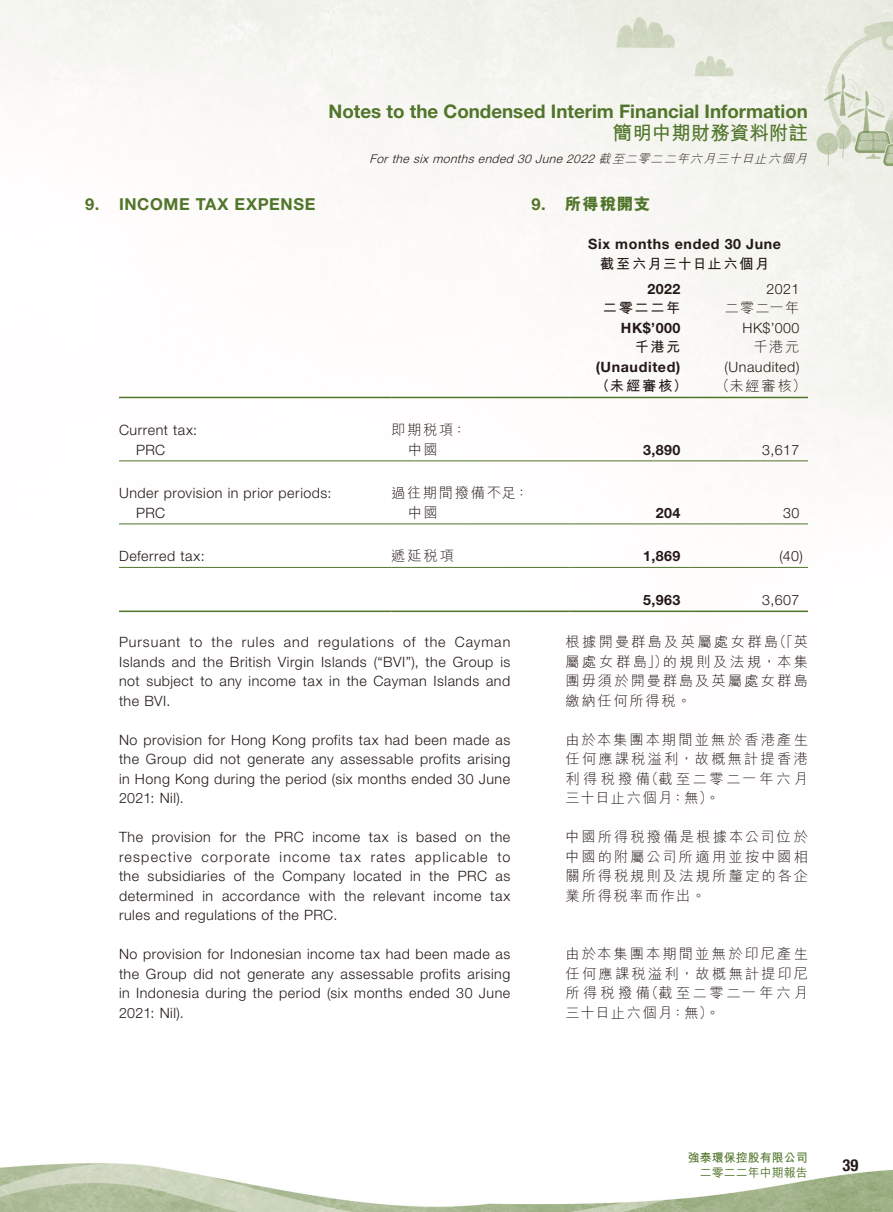
<style>
.page{position:relative;width:893px;height:1212px;background:#fff}
.page>*{position:absolute;margin:0;border:0;box-sizing:border-box;transform-origin:0 0}
.t1{font:700 19.5px "M Hei HK";color:#50752a}
.t2{font:700 18.75px "Helvetica Neue LT Std";color:#50752a}
.t3{font:700 16.5px "Helvetica Neue LT Std";letter-spacing:.035em;color:#50752a}
.t4{font:800 16.5px "M Hei HK";letter-spacing:.04em;color:#50752a}
.t5{font:700 condensed 16.5px "Helvetica Neue LT Std";color:#231916}
.t6{font:300 14.25px/19.5px "Helvetica Neue LT Std";letter-spacing:.035em;color:#231916;text-align:justify}
.t7{font:300 14.25px/19.5px "M Hei HK";letter-spacing:.145em;color:#231916;text-align:justify}
.t8{font:700 14.25px "Helvetica Neue LT Std";letter-spacing:.045em;color:#231916}
.t9{font:700 14.25px "M Hei HK";letter-spacing:.11em;color:#231916}
.t10{font:300 14.25px "M Hei HK";letter-spacing:.115em;color:#231916}
.t11{font:italic 300 12px "Helvetica Neue LT Std";color:#231916}
.t12{font:700 12px "M Hei HK";color:#50752a}
.t13{font:500 12px "M Hei HK";color:#50752a}
.s1{font-family:"M Hei HK"}
.s2{font-family:"Helvetica Neue LT Std";font-weight:700}
</style>
<div class="page">
<img style="left:0;top:0;width:893px;height:1212px">
<hr style="left:119px;top:397px;width:272px;height:1px;background:#50752a">
<hr style="left:391px;top:397px;width:179px;height:1px;background:#50752a">
<hr style="left:570px;top:397px;width:119px;height:1px;background:#50752a">
<hr style="left:689px;top:397px;width:119px;height:1px;background:#50752a">
<hr style="left:119px;top:460px;width:272px;height:1px;background:#50752a">
<hr style="left:391px;top:460px;width:179px;height:1px;background:#50752a">
<hr style="left:570px;top:460px;width:119px;height:1px;background:#50752a">
<hr style="left:689px;top:460px;width:119px;height:1px;background:#50752a">
<hr style="left:119px;top:523px;width:272px;height:1px;background:#50752a">
<hr style="left:391px;top:523px;width:179px;height:1px;background:#50752a">
<hr style="left:570px;top:523px;width:119px;height:1px;background:#50752a">
<hr style="left:689px;top:523px;width:119px;height:1px;background:#50752a">
<hr style="left:119px;top:567px;width:272px;height:1px;background:#50752a">
<hr style="left:391px;top:567px;width:179px;height:1px;background:#50752a">
<hr style="left:570px;top:567px;width:119px;height:1px;background:#50752a">
<hr style="left:689px;top:567px;width:119px;height:1px;background:#50752a">
<hr style="left:119px;top:610px;width:272px;height:2px;background:#50752a">
<hr style="left:391px;top:610px;width:179px;height:2px;background:#50752a">
<hr style="left:570px;top:610px;width:119px;height:2px;background:#50752a">
<hr style="left:689px;top:610px;width:119px;height:2px;background:#50752a">
<p class="t3" style="left:85px;top:194px;width:232px">9. INCOME TAX EXPENSE</p>
<h2 class="t2" style="left:329px;top:99px;width:481px">Notes to the Condensed Interim Financial Information</h2>
<h1 class="t1" style="left:613px;top:119px;width:196px">簡明中期財務資料附註</h1>
<p class="t11" style="left:370px;top:151px;width:442px">Forthe sixmonthsended 30 June 2022 <span class="s1">截至二零二二年六月三十日止六個月</span></p>
<p class="t4" style="left:531px;top:196px;width:120px"><span class="s2">9.</span> 所得稅開支</p>
<p class="t8" style="left:588px;top:235px;width:194px">Six months ended 30 June</p>
<p class="t9" style="left:600px;top:253px;width:171px">截至六月三十日止六個月</p>
<p class="t8" style="left:647px;top:280px;width:34px">2022</p>
<p class="t6" style="left:766px;top:278px;width:34px">2021</p>
<p class="t9" style="left:603px;top:297px;width:79px">二零二二年</p>
<p class="t7" style="left:725px;top:298px;width:76px">二零二一年</p>
<p class="t8" style="left:621px;top:319px;width:61px">HK$’000</p>
<p class="t6" style="left:742px;top:317px;width:58px">HK$’000</p>
<p class="t9" style="left:635px;top:336px;width:47px">千港元</p>
<p class="t7" style="left:754px;top:337px;width:47px">千港元</p>
<p class="t8" style="left:596px;top:358px;width:86px">(Unaudited)</p>
<p class="t6" style="left:725px;top:356px;width:76px">(Unaudited)</p>
<p class="t9" style="left:596px;top:375px;width:93px">（未經審核）</p>
<p class="t7" style="left:715px;top:376px;width:93px">（未經審核）</p>
<p class="t6" style="left:119px;top:420px;width:80px">Current tax:</p>
<p class="t7" style="left:391px;top:420px;width:77px">即期稅項：</p>
<p class="t6" style="left:136px;top:440px;width:31px">PRC</p>
<p class="t7" style="left:408px;top:440px;width:31px">中國</p>
<p class="t8" style="left:643px;top:441px;width:39px">3,890</p>
<p class="t6" style="left:762px;top:440px;width:39px">3,617</p>
<p class="t6" style="left:119px;top:483px;width:214px">Under provision in prior periods:</p>
<p class="t10" style="left:391px;top:486px;width:139px">過往期間撥備不足：</p>
<p class="t6" style="left:136px;top:503px;width:31px">PRC</p>
<p class="t7" style="left:408px;top:503px;width:31px">中國</p>
<p class="t8" style="left:656px;top:504px;width:26px">204</p>
<p class="t6" style="left:783px;top:503px;width:18px">30</p>
<p class="t6" style="left:119px;top:546px;width:87px">Deferred tax:</p>
<p class="t7" style="left:391px;top:546px;width:64px">遞延稅項</p>
<p class="t8" style="left:643px;top:547px;width:39px">1,869</p>
<p class="t6" style="left:779px;top:546px;width:25px">(40)</p>
<p class="t8" style="left:643px;top:591px;width:39px">5,963</p>
<p class="t6" style="left:762px;top:590px;width:39px">3,607</p>
<p class="t6" style="left:119px;top:632px;width:393px">Pursuant to the rules and regulations of the Cayman Islands and the British Virgin Islands (“BVI”), the Group is not subject to any income tax in the Cayman Islands and the BVI.</p>
<p class="t6" style="left:119px;top:730px;width:393px">No provision for Hong Kong profits tax had been made as the Group did not generate any assessable profits arising in Hong Kong during the period (six months ended 30 June 2021: Nil).</p>
<p class="t6" style="left:119px;top:827px;width:393px">The provision for the PRC income tax is based on the respective corporate income tax rates applicable to the subsidiaries of the Company located in the PRC as determined in accordance with the relevant income tax rules and regulations of the PRC.</p>
<p class="t6" style="left:119px;top:944px;width:393px">No provision for Indonesian income tax had been made as the Group did not generate any assessable profits arising in Indonesia during the period (six months ended 30 June 2021: Nil).</p>
<p class="t7" style="left:566px;top:632px;width:244px">根據開曼群島及英屬處女群島（「英屬處女群島」）的規則及法規，本集團毋須於開曼群島及英屬處女群島繳納任何所得稅。</p>
<p class="t7" style="left:566px;top:730px;width:244px">由於本集團本期間並無於香港產生任何應課稅溢利，故概無計提香港利得稅撥備（截至二零二一年六月三十日止六個月：無）。</p>
<p class="t7" style="left:566px;top:827px;width:244px">中國所得稅撥備是根據本公司位於中國的附屬公司所適用並按中國相關所得稅規則及法規所釐定的各企業所得稅率而作出。</p>
<p class="t7" style="left:566px;top:944px;width:244px">由於本集團本期間並無於印尼產生任何應課稅溢利，故概無計提印尼所得稅撥備（截至二零二一年六月三十日止六個月：無）。</p>
<p class="t12" style="left:688px;top:1149px;width:121px">強泰環保控股有限公司</p>
<p class="t13" style="left:700px;top:1163px;width:109px">二零二二年中期報告</p>
<p class="t5" style="left:842px;top:1155px;width:17px">39</p>
</div>
